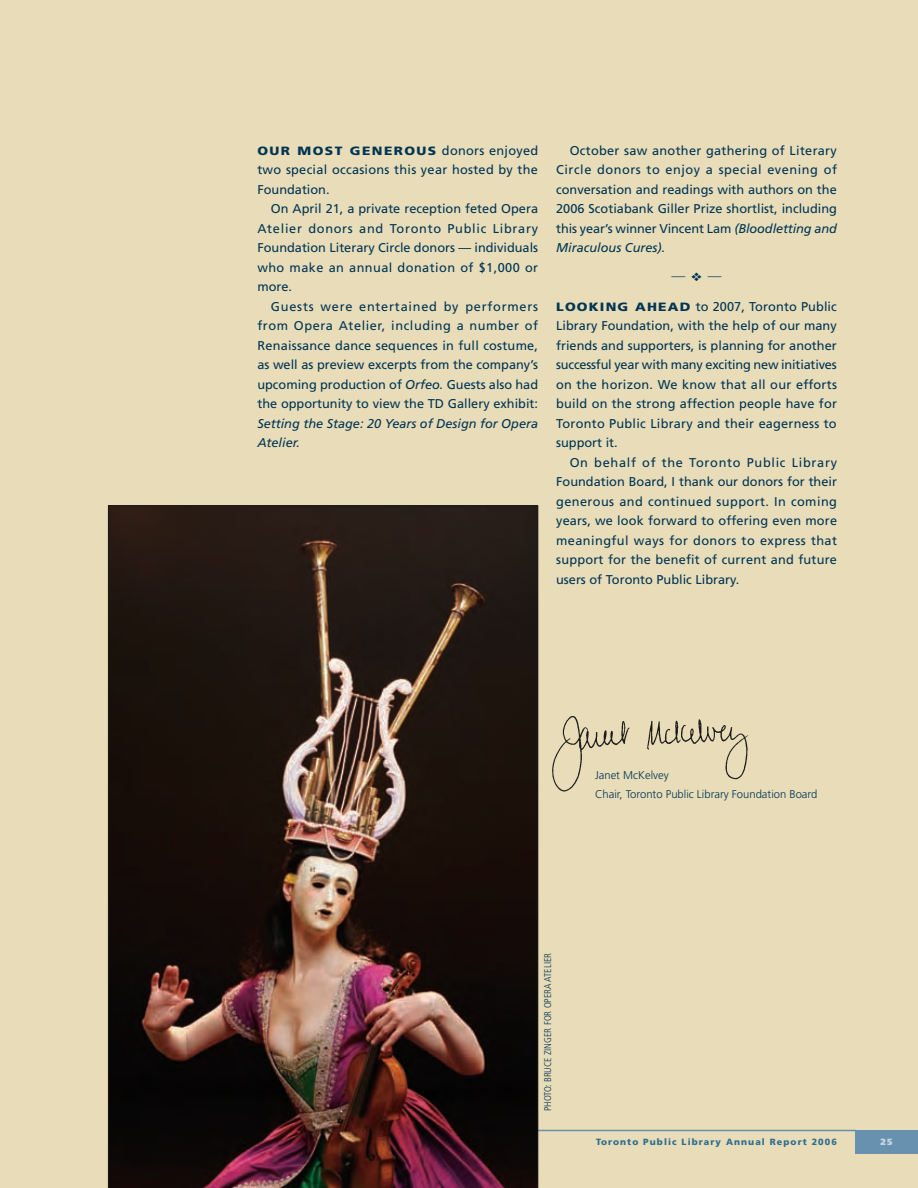
<style>
.page{position:relative;width:918px;height:1188px;background:#e8dcb9}
.page>*{position:absolute;margin:0;border:0;box-sizing:border-box;transform-origin:0 0}
.t1{font:12.75px/19.5px "Frutiger";color:#003553;text-align:justify}
.t2{font:italic 12.75px/19.5px "Frutiger";color:#003553}
.t3{font:900 12px "Frutiger";color:#003553;scale:1.15 1}
.t4{font:300 12px "Frutiger";color:#003553;scale:1.15 1}
.t5{font:300 11.25px/19.5px "Frutiger";color:#003553}
.t6{font:300 condensed 9.75px "Frutiger";color:#003553}
.t7{font:900 9px "Frutiger";letter-spacing:.12em;color:#2e6d8e}
.t8{font:900 9px "Frutiger";color:#c4d5e4}
.s1{font-weight:900;font-size:12px}
.s2{font-style:italic}
</style>
<div class="page">
<hr style="left:108px;top:1130px;width:748px;height:1px;background:#6791ae">
<div style="left:855px;top:1130px;width:63px;height:23px;background:#6791ae"></div>
<img style="left:108px;top:506px;width:430px;height:682px">
<img style="left:552px;top:716px;width:197px;height:76px">
<p class="t1" style="left:257px;top:140px;width:282px;text-indent:93px"><span class="s1">GE NE ROUS</span> donors enjoyed two special occasions this year hosted by the Foundation.</p>
<p class="t1" style="left:257px;top:199px;width:282px;text-indent:14px">On April 21, a private reception feted Opera Atelier donors and Toronto Public Library Foundation Literary Circle donors — individuals who make an annual donation of $1,000 or more.</p>
<p class="t1" style="left:257px;top:296px;width:282px;text-indent:14px">Guests were entertained by performers from Opera Atelier, including a number of Renaissance dance sequences in full costume, as well as preview excerpts from the company’s upcoming production of <span class="s2">Orfeo.</span> Guests also had the opportunity to view the TD Gallery exhibit:</p>
<p class="t2" style="left:257px;top:413px;width:282px">Setting the Stage: 20 Years of Design for Opera<br>Atelier.</p>
<p class="t3" style="left:257px;top:143px;width:67px">OUR MOST</p>
<p class="t1" style="left:556px;top:140px;width:282px;text-indent:14px">October saw another gathering of Literary Circle donors to enjoy a special evening of conversation and readings with authors on the 2006 Scotiabank Giller Prize shortlist, including this year’s winner Vincent Lam <span class="s2">(Bloodletting and Miraculous Cures).</span></p>
<p class="t4" style="left:671px;top:269px;width:45px">—❖—</p>
<p class="t1" style="left:556px;top:296px;width:282px"><span class="s1">LOOKING AHEAD</span> to 2007, Toronto Public Library Foundation, with the help of our many friends and supporters, is planning for another successful year with many exciting new initiatives on the horizon. We know that all our efforts build on the strong affection people have for Toronto Public Library and their eagerness to support it.</p>
<p class="t1" style="left:556px;top:452px;width:282px;text-indent:14px">On behalf of the Toronto Public Library Foundation Board, I thank our donors for their generous and continued support. In coming years, we look forward to offering even more meaningful ways for donors to express that support for the benefit of current and future users of Toronto Public Library.</p>
<p class="t5" style="left:595px;top:765px;width:224px">Janet McKelvey<br>Chair, Toronto Public Library Foundation Board</p>
<p class="t6" style="left:542px;top:1111px;width:160px;rotate:-90deg">Photo: Bruce Zinger for Opera Atelier</p>
<p class="t7" style="left:596px;top:1136px;width:242px">TORONTO PUBLIC LIBRARY ANNUAL REPORT 2006</p>
<p class="t8" style="left:881px;top:1136px;width:13px">25</p>
</div>
